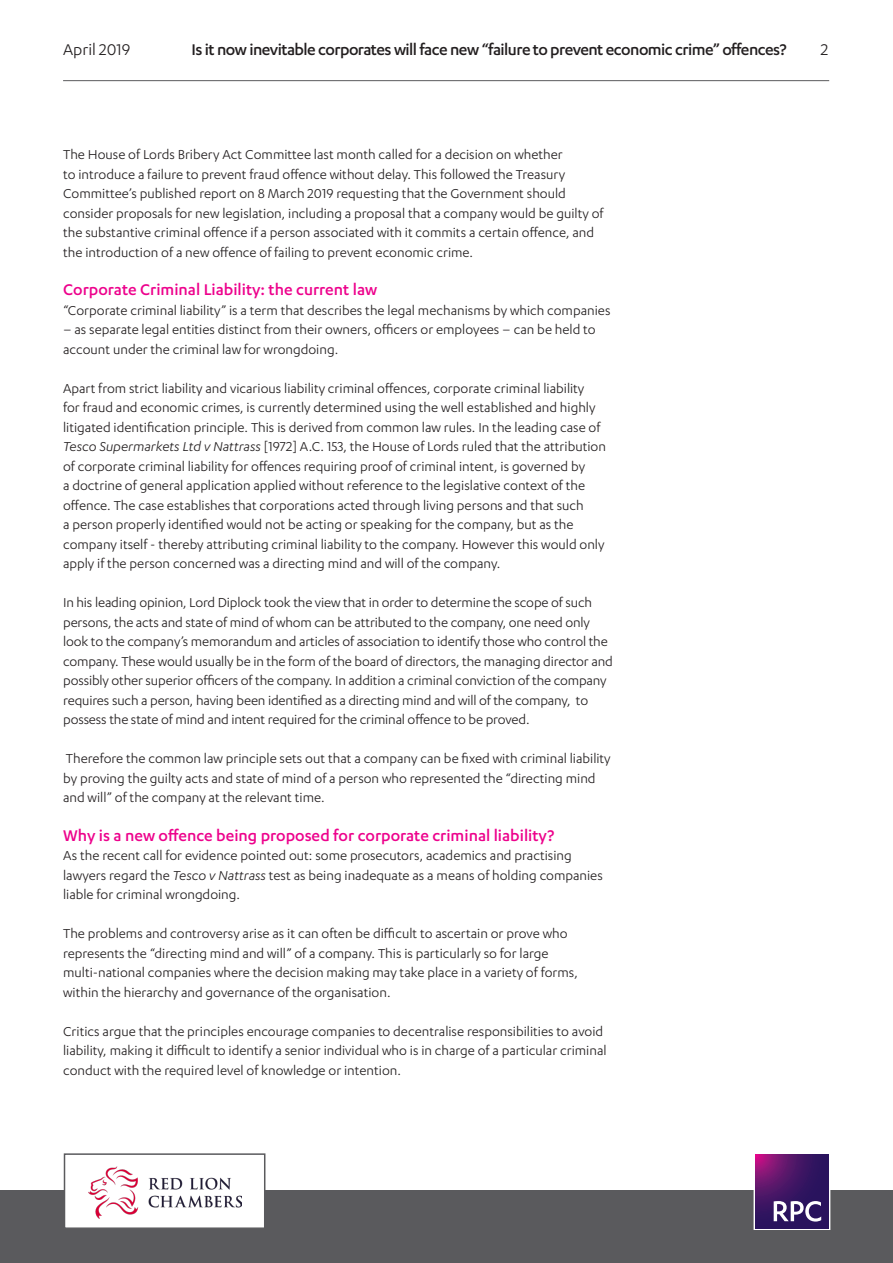
<style>
.page{position:relative;width:893px;height:1263px;background:#fff}
.page>*{position:absolute;margin:0;border:0;box-sizing:border-box;transform-origin:0 0}
.Heading_2__pink{font:500 18px "Karbon";color:#ed028c}
.t1{font:500 18px "Karbon";letter-spacing:-.03em;color:#231f20}
.t2{font:18px "Karbon";color:#231f20}
.Body{font:15px/19.5px "Karbon";color:#231f20}
.s1{font-style:italic}
</style>
<div class="page">
<hr style="left:63px;top:80px;width:766px;height:1px;background:#5a5a5d">
<div style="left:0;top:1191px;width:893px;height:72px;background:#5a5a5d"></div>
<div style="left:754px;top:1153px;width:76px;height:77px;border:1px solid #fff"></div>
<svg style="left:755px;top:1155px;width:74px;height:73px;background:#461565"></svg>
<svg style="left:774px;top:1201px;width:47px;height:20px"></svg>
<div style="left:65px;top:1154px;width:200px;height:74px;background:#fff"></div>
<img style="left:88px;top:1166px;width:153px;height:52px">
<div style="left:64px;top:1153px;width:201px;height:76px;border:2px solid #5a5a5d"></div>
<p class="t2" style="left:63px;top:39px;width:69px">April 2019</p>
<p class="t1" style="left:192px;top:39px;width:596px">Is it now inevitable corporates will face new “failure to prevent economic crime” offences?</p>
<p class="t2" style="left:821px;top:39px;width:9px">2</p>
<p class="Body" style="left:63px;top:144px;width:542px">The House of Lords Bribery Act Committee last month called for a decision on whether<br>to introduce a failure to prevent fraud offence without delay. This followed the Treasury Committee’s published report on 8 March 2019 requesting that the Government should consider proposals for new legislation, including a proposal that a company would be guilty of the substantive criminal offence if a person associated with it commits a certain offence, and the introduction of a new offence of failing to prevent economic crime.</p>
<p class="Heading_2__pink" style="left:63px;top:280px;width:316px">Corporate Criminal Liability: the current law</p>
<p class="Body" style="left:63px;top:300px;width:549px">“Corporate criminal liability” is a term that describes the legal mechanisms by which companies</p>
<p class="Body" style="left:63px;top:320px;width:534px">– as separate legal entities distinct from their owners, officers or employees – can be held to account under the criminal law for wrongdoing.</p>
<p class="Body" style="left:63px;top:378px;width:544px">Apart from strict liability and vicarious liability criminal offences, corporate criminal liability<br>for fraud and economic crimes, is currently determined using the well established and highly litigated identification principle. This is derived from common law rules. In the leading case of <span class="s1">Tesco Supermarkets Ltd v Nattrass</span> [1972] A.C. 153, the House of Lords ruled that the attribution of corporate criminal liability for offences requiring proof of criminal intent, is governed by<br>a doctrine of general application applied without reference to the legislative context of the offence. The case establishes that corporations acted through living persons and that such<br>a person properly identified would not be acting or speaking for the company, but as the company itself - thereby attributing criminal liability to the company. However this would only apply if the person concerned was a directing mind and will of the company.</p>
<p class="Body" style="left:63px;top:592px;width:551px">In his leading opinion, Lord Diplock took the view that in order to determine the scope of such persons, the acts and state of mind of whom can be attributed to the company, one need only look to the company’s memorandum and articles of association to identify those who control the company. These would usually be in the form of the board of directors, the managing director and possibly other superior officers of the company. In addition a criminal conviction of the company requires such a person, having been identified as a directing mind and will of the company, to possess the state of mind and intent required for the criminal offence to be proved.</p>
<p class="Body" style="left:63px;top:748px;width:549px">Therefore the common law principle sets out that a company can be fixed with criminal liability by proving the guilty acts and state of mind of a person who represented the “directing mind and will” of the company at the relevant time.</p>
<p class="Heading_2__pink" style="left:63px;top:825px;width:493px">Why is a new offence being proposed for corporate criminal liability?</p>
<p class="Body" style="left:63px;top:846px;width:541px">As the recent call for evidence pointed out: some prosecutors, academics and practising lawyers regard the <span class="s1">Tesco v Nattrass</span> test as being inadequate as a means of holding companies liable for criminal wrongdoing.</p>
<p class="Body" style="left:63px;top:923px;width:516px">The problems and controversy arise as it can often be difficult to ascertain or prove who represents the “directing mind and will” of a company. This is particularly so for large multi‑national companies where the decision making may take place in a variety of forms, within the hierarchy and governance of the organisation.</p>
<p class="Body" style="left:63px;top:1021px;width:545px">Critics argue that the principles encourage companies to decentralise responsibilities to avoid liability, making it difficult to identify a senior individual who is in charge of a particular criminal conduct with the required level of knowledge or intention.</p>
</div>
